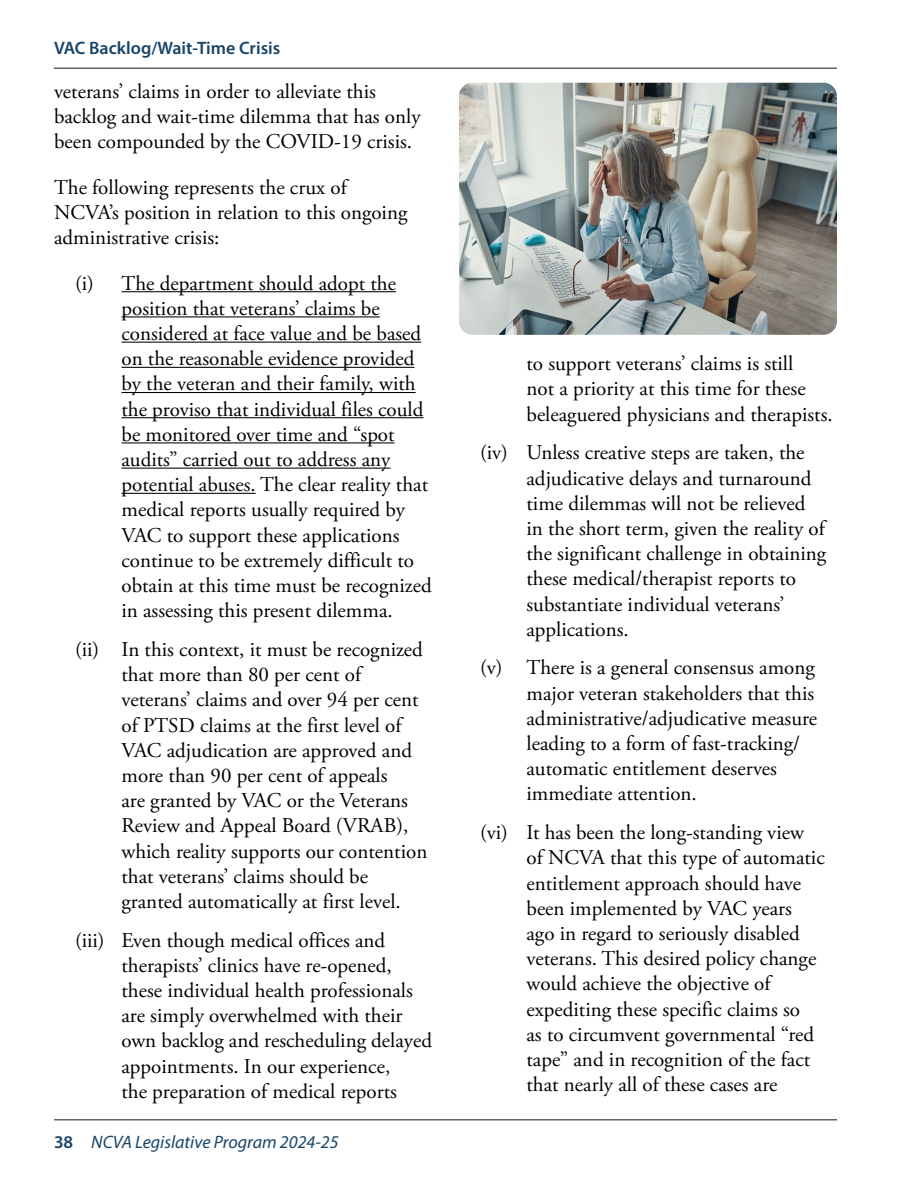
<style>
.page{position:relative;width:918px;height:1188px;background:#fff}
.page>*{position:absolute;margin:0;border:0;box-sizing:border-box;transform-origin:0 0}
.t1{font:21px/25.2px "Adobe Garamond Pro";color:#000}
.t2{font:italic 18px "Myriad Pro";color:#194467}
.t3{font:600 18px "Myriad Pro";color:#194467}
.s1{font-weight:600;font-style:normal}
</style>
<div class="page">
<hr style="left:54px;top:1119px;width:783px;height:1px;background:#636466">
<hr style="left:54px;top:67px;width:783px;height:2px;background:#636466">
<hr style="left:122px;top:291px;width:274px;height:1px;background:#000">
<hr style="left:122px;top:316px;width:258px;height:1px;background:#000">
<hr style="left:122px;top:342px;width:299px;height:1px;background:#000">
<hr style="left:122px;top:367px;width:292px;height:1px;background:#000">
<hr style="left:122px;top:392px;width:294px;height:1px;background:#000">
<hr style="left:122px;top:417px;width:301px;height:1px;background:#000">
<hr style="left:122px;top:442px;width:273px;height:1px;background:#000">
<hr style="left:122px;top:468px;width:268px;height:1px;background:#000">
<hr style="left:122px;top:493px;width:134px;height:1px;background:#000">
<img style="left:459px;top:83px;width:378px;height:252px">
<p class="t3" style="left:54px;top:37px;width:228px">VAC Backlog/Wait‑Time Crisis</p>
<p class="t1" style="left:54px;top:79px;width:368px">veterans’ claims in order to alleviate this backlog and wait‑time dilemma that has only been compounded by the COVID‑19 crisis.</p>
<p class="t1" style="left:54px;top:175px;width:355px">The following represents the crux of<br>NCVA’s position in relation to this ongoing administrative crisis:</p>
<p class="t1" style="left:122px;top:271px;width:312px;text-indent:-46px">(i) The department should adopt the position that veterans’ claims be considered at face value and be based on the reasonable evidence provided by the veteran and their family, with the proviso that individual files could be monitored over time and “spot audits” carried out to address any potential abuses. The clear reality that medical reports usually required by VAC to support these applications continue to be extremely difficult to obtain at this time must be recognized in assessing this present dilemma.</p>
<p class="t1" style="left:122px;top:637px;width:307px;text-indent:-46px">(ii) In this context, it must be recognized that more than 80 per cent of veterans’ claims and over 94 per cent of PTSD claims at the first level of VAC adjudication are approved and more than 90 per cent of appeals<br>are granted by VAC or the Veterans Review and Appeal Board (VRAB), which reality supports our contention that veterans’ claims should be granted automatically at first level.</p>
<p class="t1" style="left:122px;top:928px;width:312px;text-indent:-46px">(iii) Even though medical offices and therapists’ clinics have re‑opened, these individual health professionals are simply overwhelmed with their own backlog and rescheduling delayed appointments. In our experience,<br>the preparation of medical reports</p>
<p class="t2" style="left:54px;top:1130px;width:286px"><span class="s1">38</span> NCVA Legislative Program 2024-25</p>
<p class="t1" style="left:527px;top:352px;width:308px">to support veterans’ claims is still<br>not a priority at this time for these beleaguered physicians and therapists.</p>
<p class="t1" style="left:526px;top:441px;width:301px;text-indent:-46px">(iv) Unless creative steps are taken, the adjudicative delays and turnaround time dilemmas will not be relieved in the short term, given the reality of the significant challenge in obtaining these medical/therapist reports to substantiate individual veterans’ applications.</p>
<p class="t1" style="left:526px;top:656px;width:292px;text-indent:-46px">(v) There is a general consensus among major veteran stakeholders that this administrative/adjudicative measure leading to a form of fast‑tracking/ automatic entitlement deserves immediate attention.</p>
<p class="t1" style="left:526px;top:821px;width:300px;text-indent:-46px">(vi) It has been the long‑standing view of NCVA that this type of automatic entitlement approach should have been implemented by VAC years ago in regard to seriously disabled veterans. This desired policy change would achieve the objective of expediting these specific claims so<br>as to circumvent governmental “red tape” and in recognition of the fact that nearly all of these cases are</p>
</div>
